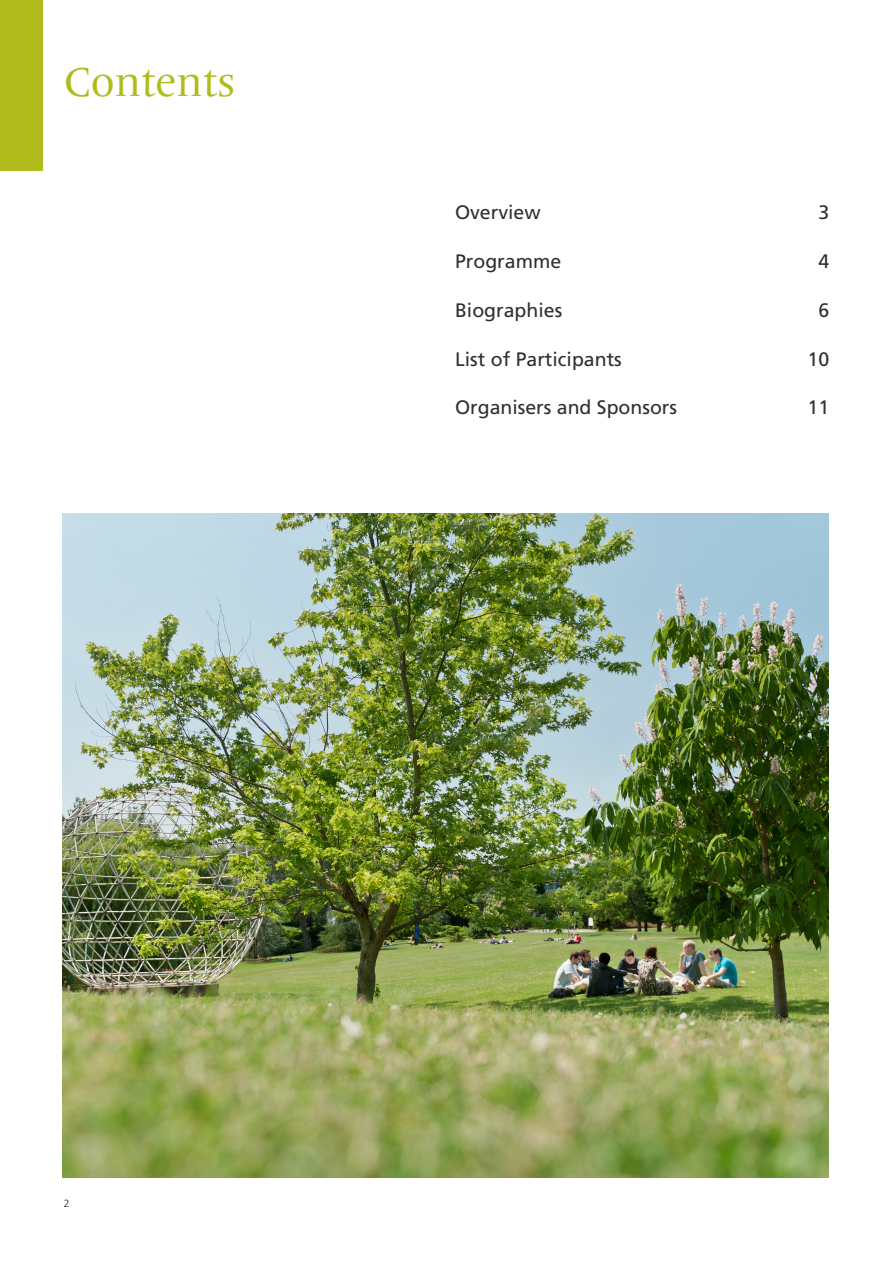
<style>
.page{position:relative;width:893px;height:1263px;background:#fff}
.page>*{position:absolute;margin:0;border:0;box-sizing:border-box;transform-origin:0 0}
.t1{font:42px "Frutiger Serif LT Pro";color:#b0bb1d}
.Body_Text{font:19.5px "Frutiger LT Std";color:#312f30}
.t2{font:300 10.5px "Frutiger LT Std";color:#231f20}
</style>
<div class="page">
<div style="left:0;top:0;width:43px;height:170px;background:#b0bb1d"></div>
<img style="left:63px;top:513px;width:765px;height:665px">
<p class="t1" style="left:64px;top:57px;width:173px">Contents</p>
<p class="Body_Text" style="left:455px;top:200px;width:87px">Overview</p>
<p class="Body_Text" style="left:818px;top:200px;width:12px">3</p>
<p class="Body_Text" style="left:455px;top:249px;width:108px">Programme</p>
<p class="Body_Text" style="left:818px;top:249px;width:12px">4</p>
<p class="Body_Text" style="left:455px;top:298px;width:109px">Biographies</p>
<p class="Body_Text" style="left:818px;top:298px;width:12px">6</p>
<p class="Body_Text" style="left:455px;top:347px;width:168px">List of Participants</p>
<p class="Body_Text" style="left:807px;top:347px;width:23px">10</p>
<p class="Body_Text" style="left:455px;top:396px;width:224px">Organisers and Sponsors</p>
<p class="Body_Text" style="left:807px;top:396px;width:23px">11</p>
<p class="t2" style="left:64px;top:1197px;width:7px">2</p>
</div>
